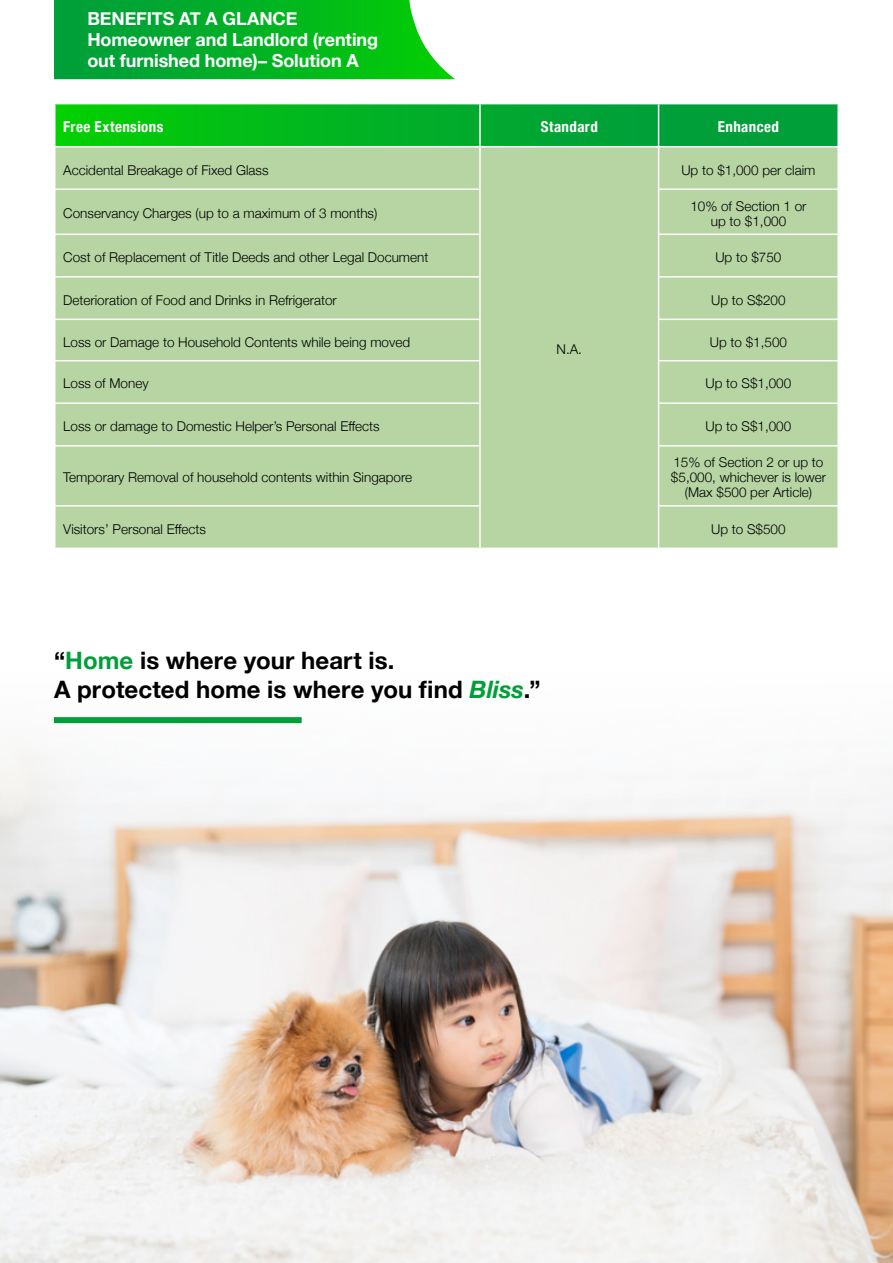
<style>
.page{position:relative;width:893px;height:1263px;background:#fff}
.page>*{position:absolute;margin:0;border:0;box-sizing:border-box;transform-origin:0 0}
.t1{font:700 24px/28.8px "Helvetica Neue";letter-spacing:.005em;color:#000}
.t2{font:700 18px/21px "Helvetica Neue";letter-spacing:-.005em;color:#fff}
.t3{font:700 condensed 15px "Helvetica Neue";letter-spacing:.025em;color:#fff}
.t4{font:300 13.5px/15px "Helvetica Neue";color:#000;text-align:center}
.s1{color:#009f3a}
.s2{font-style:italic;color:#009f3a}
</style>
<div class="page">
<svg style="left:56px;top:104px;width:781px;height:42px;background:#03b028"></svg>
<div style="left:56px;top:147px;width:781px;height:401px;background:#b7d4a3"></div>
<hr style="left:479px;top:104px;width:2px;height:42px;background:#fff">
<hr style="left:658px;top:104px;width:1px;height:42px;background:#fff">
<hr style="left:479px;top:147px;width:2px;height:41px;background:#fff">
<hr style="left:658px;top:147px;width:1px;height:41px;background:#fff">
<hr style="left:54px;top:188px;width:427px;height:2px;background:#fff">
<hr style="left:479px;top:190px;width:2px;height:44px;background:#fff">
<hr style="left:658px;top:188px;width:181px;height:2px;background:#fff">
<hr style="left:658px;top:190px;width:1px;height:44px;background:#fff">
<hr style="left:54px;top:234px;width:427px;height:1px;background:#fff">
<hr style="left:479px;top:235px;width:2px;height:41px;background:#fff">
<hr style="left:658px;top:234px;width:181px;height:1px;background:#fff">
<hr style="left:658px;top:235px;width:1px;height:41px;background:#fff">
<hr style="left:54px;top:276px;width:427px;height:2px;background:#fff">
<hr style="left:479px;top:278px;width:2px;height:41px;background:#fff">
<hr style="left:658px;top:276px;width:181px;height:2px;background:#fff">
<hr style="left:658px;top:278px;width:1px;height:41px;background:#fff">
<hr style="left:54px;top:319px;width:427px;height:1px;background:#fff">
<hr style="left:479px;top:320px;width:2px;height:40px;background:#fff">
<hr style="left:658px;top:319px;width:181px;height:1px;background:#fff">
<hr style="left:658px;top:320px;width:1px;height:40px;background:#fff">
<hr style="left:54px;top:360px;width:427px;height:1px;background:#fff">
<hr style="left:479px;top:361px;width:2px;height:41px;background:#fff">
<hr style="left:658px;top:360px;width:181px;height:1px;background:#fff">
<hr style="left:658px;top:361px;width:1px;height:41px;background:#fff">
<hr style="left:54px;top:402px;width:427px;height:2px;background:#fff">
<hr style="left:479px;top:404px;width:2px;height:41px;background:#fff">
<hr style="left:658px;top:402px;width:181px;height:2px;background:#fff">
<hr style="left:658px;top:404px;width:1px;height:41px;background:#fff">
<hr style="left:54px;top:445px;width:427px;height:1px;background:#fff">
<hr style="left:479px;top:446px;width:2px;height:59px;background:#fff">
<hr style="left:658px;top:445px;width:181px;height:1px;background:#fff">
<hr style="left:658px;top:446px;width:1px;height:59px;background:#fff">
<hr style="left:54px;top:505px;width:427px;height:2px;background:#fff">
<hr style="left:479px;top:507px;width:2px;height:41px;background:#fff">
<hr style="left:658px;top:505px;width:181px;height:2px;background:#fff">
<hr style="left:658px;top:507px;width:1px;height:41px;background:#fff">
<svg style="left:54px;top:0;width:401px;height:79px;background:#14b734"></svg>
<img style="left:0;top:752px;width:893px;height:511px">
<div style="left:54px;top:717px;width:248px;height:6px;background:#009f3a"></div>
<h2 class="t2" style="left:87px;top:9px;width:292px">BENEFITS AT A GLANCE<br>Homeowner and Landlord (renting out furnished home)– Solution A</h2>
<p class="t3" style="left:63px;top:115px;width:102px">Free Extensions</p>
<p class="t3" style="left:541px;top:115px;width:59px">Standard</p>
<p class="t3" style="left:718px;top:115px;width:63px">Enhanced</p>
<p class="t4" style="left:63px;top:161px;width:207px">Accidental Breakage of Fixed Glass</p>
<p class="t4" style="left:681px;top:161px;width:136px">Up to $1,000 per claim</p>
<p class="t4" style="left:63px;top:205px;width:316px">Conservancy Charges (up to a maximum of 3 months)</p>
<p class="t4" style="left:690px;top:197px;width:118px">10% of Section 1 or up to $1,000</p>
<p class="t4" style="left:63px;top:249px;width:367px">Cost of Replacement of Title Deeds and other Legal Document</p>
<p class="t4" style="left:715px;top:249px;width:68px">Up to $750</p>
<p class="t4" style="left:63px;top:291px;width:275px">Deterioration of Food and Drinks in Refrigerator</p>
<p class="t4" style="left:711px;top:291px;width:76px">Up to S$200</p>
<p class="t4" style="left:63px;top:333px;width:348px">Loss or Damage to Household Contents while being moved</p>
<p class="t4" style="left:710px;top:333px;width:79px">Up to $1,500</p>
<p class="t4" style="left:63px;top:375px;width:87px">Loss of Money</p>
<p class="t4" style="left:705px;top:375px;width:87px">Up to S$1,000</p>
<p class="t4" style="left:63px;top:418px;width:318px">Loss or damage to Domestic Helper’s Personal Effects</p>
<p class="t4" style="left:705px;top:418px;width:87px">Up to S$1,000</p>
<p class="t4" style="left:63px;top:469px;width:350px">Temporary Removal of household contents within Singapore</p>
<p class="t4" style="left:556px;top:341px;width:27px">N.A.</p>
<p class="t4" style="left:671px;top:454px;width:157px">15% of Section 2 or up to $5,000, whichever is lower (Max $500 per Article)</p>
<p class="t4" style="left:63px;top:520px;width:144px">Visitors’ Personal Effects</p>
<p class="t4" style="left:711px;top:520px;width:76px">Up to S$500</p>
<h1 class="t1" style="left:54px;top:647px;width:488px">“<span class="s1">Home</span> is where your heart is.<br>A protected home is where you find <span class="s2">Bliss</span>.”</h1>
</div>
